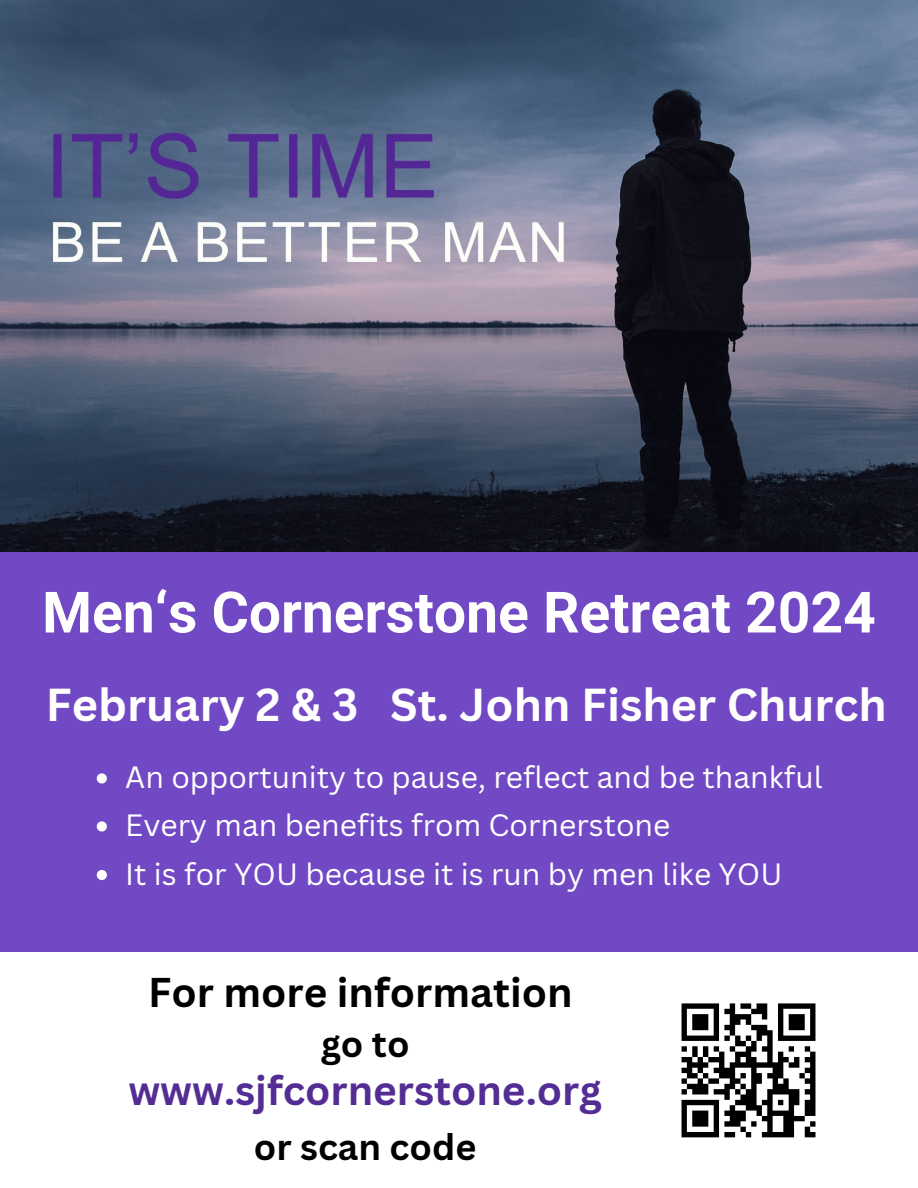
<style>
.page{position:relative;width:918px;height:1188px;background:#7249c4}
.page>*{position:absolute;margin:0;border:0;box-sizing:border-box;transform-origin:0 0}
.t1{font:700 57px "Roboto";color:#fff}
.t2{font:700 45px "Canva Sans";color:#fff}
.t3{font:700 40.5px "Canva Sans";color:#542d94}
.t4{font:700 40.5px "Canva Sans";color:#000}
.t5{font:700 36px "Canva Sans";color:#000}
.t6{font:30px "Canva Sans";color:#fff}
</style>
<div class="page">
<img style="left:0;top:0;width:918px;height:551px">
<div style="left:0;top:952px;width:918px;height:236px;background:#fff"></div>
<svg style="left:97px;top:773px;width:10px;height:11px"></svg>
<svg style="left:97px;top:821px;width:10px;height:11px"></svg>
<svg style="left:97px;top:870px;width:10px;height:10px"></svg>
<div style="left:682px;top:1003px;width:37px;height:6px;background:#000"></div>
<div style="left:692px;top:1014px;width:16px;height:5px;background:#000"></div>
<div style="left:692px;top:1019px;width:16px;height:6px;background:#000"></div>
<div style="left:692px;top:1025px;width:16px;height:5px;background:#000"></div>
<svg style="left:682px;top:1009px;width:5px;height:27px"></svg>
<div style="left:682px;top:1036px;width:37px;height:5px;background:#000"></div>
<svg style="left:682px;top:1046px;width:26px;height:16px"></svg>
<div style="left:708px;top:1057px;width:16px;height:5px;background:#000"></div>
<div style="left:687px;top:1062px;width:21px;height:6px;background:#000"></div>
<div style="left:682px;top:1068px;width:10px;height:5px;background:#000"></div>
<div style="left:687px;top:1073px;width:11px;height:5px;background:#000"></div>
<svg style="left:698px;top:1068px;width:10px;height:16px"></svg>
<div style="left:708px;top:1078px;width:11px;height:6px;background:#000"></div>
<div style="left:687px;top:1084px;width:21px;height:5px;background:#000"></div>
<svg style="left:682px;top:1078px;width:5px;height:17px"></svg>
<div style="left:692px;top:1089px;width:16px;height:6px;background:#000"></div>
<div style="left:682px;top:1100px;width:37px;height:5px;background:#000"></div>
<div style="left:692px;top:1111px;width:16px;height:5px;background:#000"></div>
<div style="left:692px;top:1116px;width:16px;height:5px;background:#000"></div>
<div style="left:692px;top:1121px;width:16px;height:6px;background:#000"></div>
<svg style="left:682px;top:1105px;width:5px;height:27px"></svg>
<div style="left:682px;top:1132px;width:37px;height:5px;background:#000"></div>
<svg style="left:714px;top:1003px;width:101px;height:134px"></svg>
<div style="left:762px;top:1132px;width:32px;height:5px;background:#000"></div>
<div style="left:805px;top:1132px;width:10px;height:5px;background:#000"></div>
<p class="t1" style="left:42px;top:580px;width:835px">Men‘s Cornerstone Retreat 2024</p>
<p class="t2" style="left:46px;top:673px;width:842px">February 2 &amp; 3 St. John Fisher Church</p>
<p class="t6" style="left:125px;top:756px;width:699px">An opportunity to pause, reflect and be thankful</p>
<p class="t6" style="left:125px;top:804px;width:547px">Every man benefits from Cornerstone</p>
<p class="t6" style="left:125px;top:853px;width:659px">It is for YOU because it is run by men like YOU</p>
<p class="t4" style="left:148px;top:964px;width:426px">For more information</p>
<p class="t5" style="left:321px;top:1018px;width:90px">go to</p>
<p class="t3" style="left:128px;top:1062px;width:475px">www.sjfcornerstone.org</p>
<p class="t5" style="left:254px;top:1122px;width:224px">or scan code</p>
</div>
